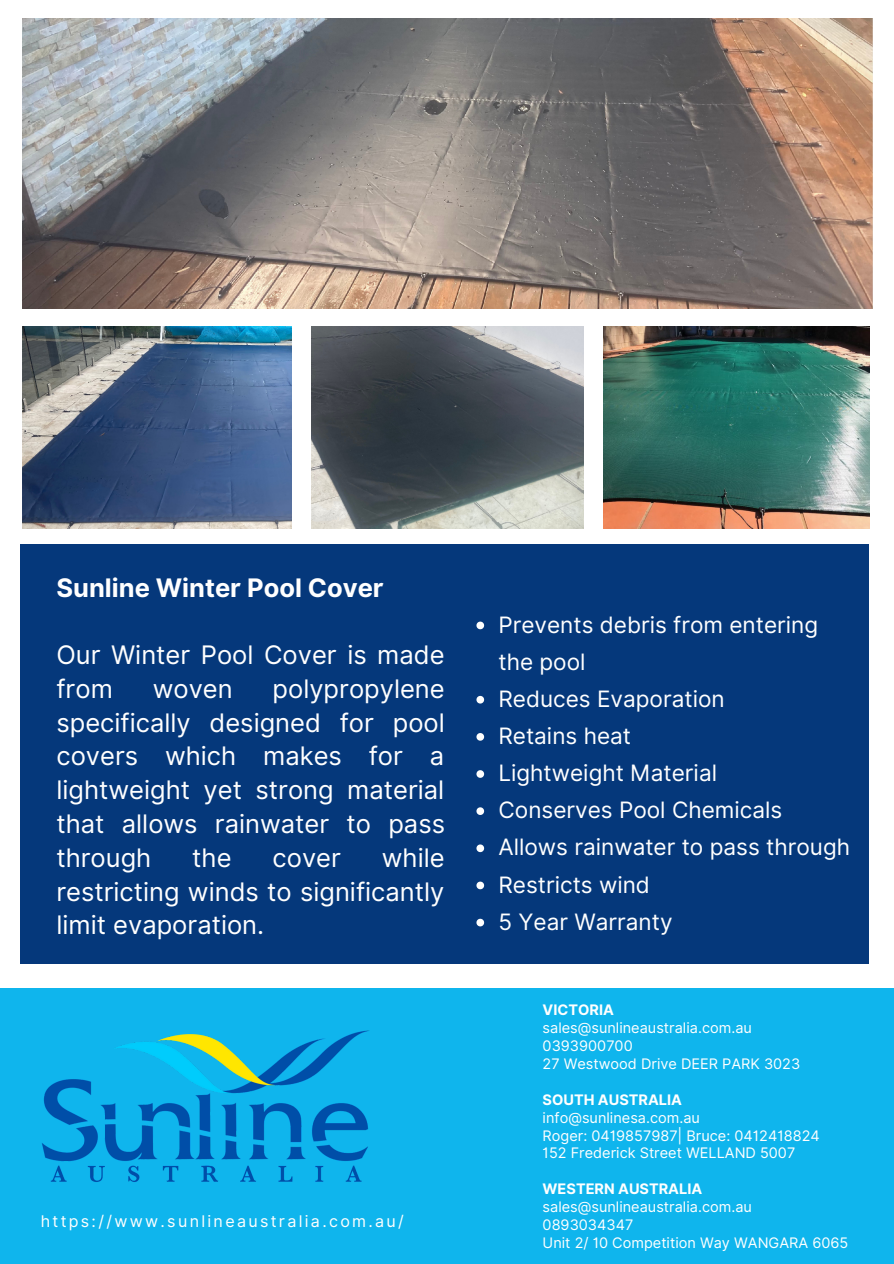
<style>
.page{position:relative;width:894px;height:1264px;background:#fff}
.page>*{position:absolute;margin:0;border:0;box-sizing:border-box;transform-origin:0 0}
.t1{font:25.5px/33.8px "Inter";color:#fff;text-align:justify}
.t2{font:700 25.5px "Inter";color:#fff}
.t3{font:22.5px/37.2px "Inter";color:#fff}
.t4{font:16.05px "Inter";letter-spacing:.145em;color:#fff}
.t5{font:14.55px "Inter";color:#fff}
.t6{font:700 14.55px "Inter";color:#fff}
</style>
<div class="page">
<div style="left:20px;top:544px;width:848px;height:420px;background:#05387b"></div>
<div style="left:0;top:988px;width:893px;height:275px;background:#0fb5ed"></div>
<img style="left:42px;top:1030px;width:328px;height:152px">
<img style="left:22px;top:18px;width:849px;height:291px">
<svg style="left:476px;top:621px;width:8px;height:8px"></svg>
<svg style="left:476px;top:696px;width:8px;height:7px"></svg>
<svg style="left:476px;top:733px;width:8px;height:7px"></svg>
<svg style="left:476px;top:770px;width:8px;height:7px"></svg>
<svg style="left:476px;top:807px;width:8px;height:8px"></svg>
<svg style="left:476px;top:844px;width:8px;height:8px"></svg>
<svg style="left:476px;top:881px;width:8px;height:8px"></svg>
<svg style="left:476px;top:918px;width:8px;height:8px"></svg>
<img style="left:603px;top:326px;width:266px;height:203px">
<img style="left:22px;top:326px;width:269px;height:203px">
<img style="left:311px;top:326px;width:272px;height:203px">
<p class="t2" style="left:56px;top:572px;width:329px">Sunline Winter Pool Cover</p>
<p class="t1" style="left:56px;top:638px;width:389px">Our Winter Pool Cover is made from</p>
<p class="t1" style="left:56px;top:671px;width:390px;text-indent:216px">polypropylene specifically designed for pool covers which makes for a lightweight yet strong material that allows rainwater to pass through</p>
<p class="t1" style="left:153px;top:671px;width:81px">woven</p>
<p class="t1" style="left:56px;top:840px;width:389px;text-indent:325px">while restricting winds to significantly limit evaporation.</p>
<p class="t1" style="left:192px;top:840px;width:41px">the</p>
<p class="t1" style="left:272px;top:840px;width:70px">cover</p>
<p class="t4" style="left:41px;top:1211px;width:364px">https://www.sunlineaustralia.com.au/</p>
<p class="t3" style="left:498px;top:605px;width:321px">Prevents debris from entering the pool</p>
<p class="t3" style="left:498px;top:680px;width:228px">Reduces Evaporation</p>
<p class="t3" style="left:498px;top:717px;width:134px">Retains heat</p>
<p class="t3" style="left:498px;top:754px;width:220px">Lightweight Material</p>
<p class="t3" style="left:498px;top:791px;width:285px">Conserves Pool Chemicals</p>
<p class="t3" style="left:498px;top:828px;width:353px">Allows rainwater to pass through</p>
<p class="t3" style="left:498px;top:865px;width:153px">Restricts wind</p>
<p class="t3" style="left:498px;top:902px;width:175px">5 Year Warranty</p>
<p class="t6" style="left:542px;top:1000px;width:73px">VICTORIA</p>
<p class="t5" style="left:542px;top:1018px;width:211px">sales@sunlineaustralia.com.au</p>
<p class="t5" style="left:542px;top:1036px;width:92px">0393900700</p>
<p class="t5" style="left:542px;top:1054px;width:259px">27 Westwood Drive DEER PARK 3023</p>
<p class="t6" style="left:542px;top:1090px;width:141px">SOUTH AUSTRALIA</p>
<p class="t5" style="left:542px;top:1108px;width:159px">info@sunlinesa.com.au</p>
<p class="t5" style="left:542px;top:1126px;width:278px">Roger: 0419857987| Bruce: 0412418824</p>
<p class="t5" style="left:542px;top:1144px;width:254px">152 Frederick Street WELLAND 5007</p>
<p class="t6" style="left:542px;top:1180px;width:161px">WESTERN AUSTRALIA</p>
<p class="t5" style="left:542px;top:1198px;width:211px">sales@sunlineaustralia.com.au</p>
<p class="t5" style="left:542px;top:1216px;width:92px">0893034347</p>
<p class="t5" style="left:542px;top:1234px;width:307px">Unit 2/ 10 Competition Way WANGARA 6065</p>
</div>
